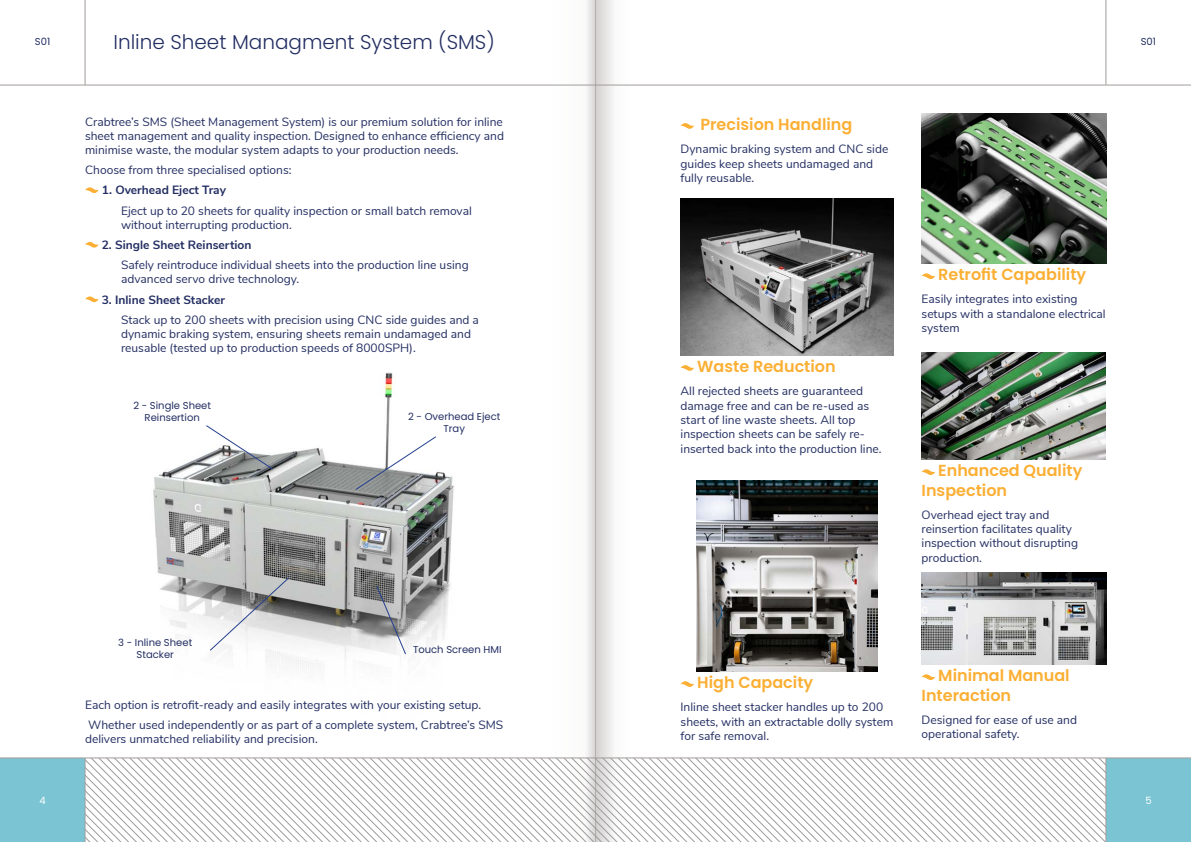
<style>
.page{position:relative;width:1191px;height:842px;background:#fff}
.page>*{position:absolute;margin:0;border:0;box-sizing:border-box;transform-origin:0 0}
.t1{font:300 20px "Poppins";color:#232e62}
.t2{font:600 16px/19.2px "Poppins";color:#fbaf34}
.t3{font:12px/14.4px "Nunito Sans";color:#232e62}
.t4{font:700 12px "Nunito Sans";color:#232e62}
.t5{font:10px/12px "Poppins";color:#232e62;text-align:center}
.t6{font:10px "Poppins";color:#fff}
</style>
<div class="page">
<svg style="left:85px;top:187px;width:14px;height:6px"></svg>
<svg style="left:85px;top:242px;width:14px;height:6px"></svg>
<svg style="left:85px;top:296px;width:14px;height:6px"></svg>
<img style="left:921px;top:113px;width:185px;height:151px">
<svg style="left:921px;top:273px;width:14px;height:6px"></svg>
<svg style="left:921px;top:469px;width:14px;height:6px"></svg>
<svg style="left:921px;top:674px;width:14px;height:6px"></svg>
<img style="left:748px;top:480px;width:129px;height:191px">
<img style="left:748px;top:199px;width:145px;height:156px">
<img style="left:921px;top:352px;width:184px;height:108px">
<img style="left:921px;top:572px;width:185px;height:93px">
<img style="left:153px;top:372px;width:289px;height:300px">
<svg style="left:205px;top:424px;width:69px;height:46px"></svg>
<svg style="left:355px;top:435px;width:82px;height:56px"></svg>
<svg style="left:209px;top:577px;width:81px;height:75px"></svg>
<svg style="left:375px;top:584px;width:32px;height:71px;background:#a9a9ac"></svg>
<svg style="left:595px;top:0;width:153px;height:758px"></svg>
<hr style="left:595px;top:85px;width:596px;height:1px;background:#a19c9b">
<hr style="left:0;top:85px;width:595px;height:1px;background:#a19c9b">
<svg style="left:595px;top:759px;width:510px;height:83px"></svg>
<svg style="left:86px;top:759px;width:509px;height:83px"></svg>
<div style="left:1105px;top:758px;width:86px;height:84px;background:#7ac4d3"></div>
<div style="left:0;top:758px;width:85px;height:84px;background:#7ac4d3"></div>
<hr style="left:1105px;top:0;width:1px;height:85px;background:#a19c9b">
<hr style="left:85px;top:0;width:1px;height:85px;background:#a19c9b">
<hr style="left:1105px;top:758px;width:1px;height:84px;background:#a19c9b">
<hr style="left:0;top:758px;width:1191px;height:1px;background:#a19c9b">
<hr style="left:85px;top:758px;width:1px;height:84px;background:#a19c9b">
<h1 class="t1" style="left:113px;top:31px;width:383px">Inline Sheet Managment System (SMS)</h1>
<p class="t5" style="left:35px;top:35px;width:17px">S01</p>
<p class="t5" style="left:1140px;top:35px;width:17px">S01</p>
<p class="t3" style="left:85px;top:113px;width:420px;text-align:justify">Crabtree’s SMS (Sheet Management System) is our premium solution for inline sheet management and quality inspection. Designed to enhance efficiency and minimise waste, the modular system adapts to your production needs.</p>
<p class="t3" style="left:85px;top:162px;width:208px">Choose from three specialised options:</p>
<p class="t4" style="left:102px;top:182px;width:126px">1. Overhead Eject Tray</p>
<p class="t3" style="left:121px;top:202px;width:352px">Eject up to 20 sheets for quality inspection or small batch removal without interrupting production.</p>
<p class="t4" style="left:102px;top:236px;width:151px">2. Single Sheet Reinsertion</p>
<p class="t3" style="left:121px;top:257px;width:349px">Safely reintroduce individual sheets into the production line using advanced servo drive technology.</p>
<p class="t4" style="left:102px;top:291px;width:125px">3. Inline Sheet Stacker</p>
<p class="t3" style="left:121px;top:311px;width:359px">Stack up to 200 sheets with precision using CNC side guides and a dynamic braking system, ensuring sheets remain undamaged and reusable (tested up to production speeds of 8000SPH).</p>
<p class="t5" style="left:133px;top:400px;width:79px">2 - Single Sheet<br>Reinsertion</p>
<p class="t5" style="left:408px;top:411px;width:94px">2 - Overhead Eject<br>Tray</p>
<p class="t5" style="left:118px;top:636px;width:76px">3 - Inline Sheet<br>Stacker</p>
<p class="t5" style="left:413px;top:644px;width:90px">Touch Screen HMI</p>
<p class="t3" style="left:85px;top:694px;width:420px;line-height:20.1px">Each option is retrofit-ready and easily integrates with your existing setup.<br>Whether used independently or as part of a complete system, Crabtree’s SMS</p>
<p class="t3" style="left:85px;top:731px;width:234px">delivers unmatched reliability and precision.</p>
<h2 class="t2" style="left:700px;top:115px;width:153px">Precision Handling</h2>
<p class="t3" style="left:680px;top:141px;width:209px">Dynamic braking system and CNC side guides keep sheets undamaged and fully reusable.</p>
<h2 class="t2" style="left:697px;top:357px;width:140px">Waste Reduction</h2>
<p class="t3" style="left:680px;top:383px;width:202px">All rejected sheets are guaranteed damage free and can be re-used as start of line waste sheets. All top inspection sheets can be safely re&shy;inserted back into the production line.</p>
<h2 class="t2" style="left:938px;top:265px;width:149px">Retrofit Capability</h2>
<p class="t3" style="left:921px;top:291px;width:186px">Easily integrates into existing setups with a standalone electrical system</p>
<h2 class="t2" style="left:921px;top:461px;width:162px;text-indent:17px">Enhanced Quality<br>Inspection</h2>
<p class="t3" style="left:921px;top:506px;width:158px">Overhead eject tray and reinsertion facilitates quality inspection without disrupting production.</p>
<h2 class="t2" style="left:697px;top:673px;width:117px">High Capacity</h2>
<p class="t3" style="left:680px;top:699px;width:214px">Inline sheet stacker handles up to 200 sheets, with an extractable dolly system for safe removal.</p>
<h2 class="t2" style="left:921px;top:666px;width:150px;text-indent:17px">Minimal Manual<br>Interaction</h2>
<p class="t3" style="left:921px;top:711px;width:157px">Designed for ease of use and operational safety.</p>
<p class="t6" style="left:39px;top:794px;width:8px">4</p>
<p class="t6" style="left:1145px;top:794px;width:8px">5</p>
</div>
